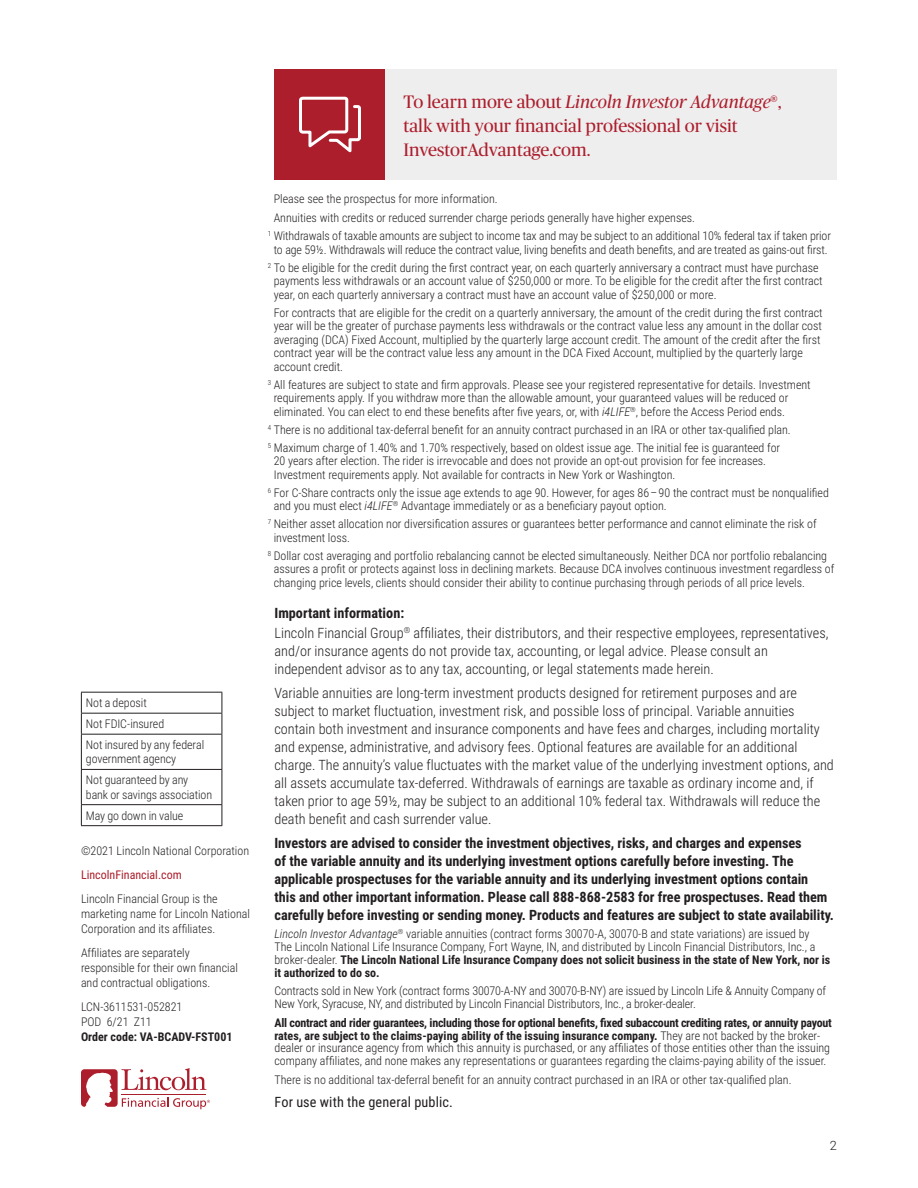
<style>
.page{position:relative;width:918px;height:1188px;background:#fff}
.page>*{position:absolute;margin:0;border:0;box-sizing:border-box;transform-origin:0 0}
.CTA{font:18px "Publico Headline";color:#ad1e2c}
.CTA-2{font:italic 18px "Publico Headline";color:#ad1e2c}
.Disclosure_-_9_5_12{font:300 14.25px/18px "Roboto Condensed";color:#231f20}
.Disclosure_-_9_5_12-2{font:700 14.25px/18px "Roboto Condensed";letter-spacing:-.005em;color:#231f20}
.Audience_Disclosure{font:14.25px "Roboto Condensed";letter-spacing:.01em;color:#231f20}
.t1{font:300 12.75px "Roboto";color:#231f20}
.Footnotes{font:300 12px/13.5px "Roboto Condensed";color:#231f20}
.Disclosure_-_8_10_Li{font:300 12px/12.8px "Roboto Condensed";color:#231f20}
.Bank_Box{font:300 12px/14.2px "Roboto Condensed";letter-spacing:-.005em;color:#231f20}
.Disclosure_-_8_10_Li-2{font:12px "Roboto Condensed";color:#ad1e2c}
.s1{font-weight:700}
.s2{font-style:normal}
.s3{font-style:italic}
</style>
<div class="page">
<hr style="left:81px;top:692px;width:141px;height:1px;background:#231f20">
<svg style="left:81px;top:693px;width:1px;height:41px"></svg>
<svg style="left:222px;top:693px;width:1px;height:41px"></svg>
<hr style="left:81px;top:713px;width:141px;height:1px;background:#231f20">
<hr style="left:81px;top:735px;width:1px;height:34px;background:#231f20">
<hr style="left:222px;top:735px;width:1px;height:34px;background:#231f20">
<hr style="left:81px;top:734px;width:141px;height:1px;background:#231f20">
<hr style="left:81px;top:770px;width:1px;height:34px;background:#231f20">
<hr style="left:222px;top:770px;width:1px;height:34px;background:#231f20">
<hr style="left:81px;top:769px;width:141px;height:1px;background:#231f20">
<hr style="left:81px;top:804px;width:141px;height:1px;background:#231f20">
<svg style="left:81px;top:805px;width:1px;height:20px"></svg>
<svg style="left:222px;top:805px;width:1px;height:20px"></svg>
<hr style="left:81px;top:825px;width:141px;height:1px;background:#231f20">
<div style="left:274px;top:69px;width:112px;height:111px;background:#ad1e2c"></div>
<div style="left:386px;top:69px;width:451px;height:111px;background:#eeeeef"></div>
<svg style="left:299px;top:97px;width:62px;height:56px"></svg>
<svg style="left:81px;top:1068px;width:129px;height:41px"></svg>
<p class="Bank_Box" style="left:86px;top:695px;width:62px">Not a deposit</p>
<p class="Bank_Box" style="left:86px;top:716px;width:80px">Not FDIC-insured</p>
<p class="Bank_Box" style="left:86px;top:737px;width:120px">Not insured by any federal government agency</p>
<p class="Bank_Box" style="left:86px;top:773px;width:128px">Not guaranteed by any bank or savings association</p>
<p class="Bank_Box" style="left:86px;top:808px;width:99px">May go down in value</p>
<p class="Disclosure_-_8_10_Li" style="left:81px;top:844px;width:170px">©2021 Lincoln National Corporation</p>
<p class="Disclosure_-_8_10_Li-2" style="left:81px;top:867px;width:102px">LincolnFinancial.com</p>
<p class="Disclosure_-_8_10_Li" style="left:81px;top:891px;width:170px;line-height:15px">Lincoln Financial Group is the marketing name for Lincoln National<br>Corporation and its affiliates.</p>
<p class="Disclosure_-_8_10_Li" style="left:81px;top:945px;width:158px;line-height:15px">Affiliates are separately responsible for their own financial and contractual obligations.</p>
<p class="Disclosure_-_8_10_Li" style="left:81px;top:999px;width:153px;line-height:15px">LCN-3611531-052821<br>POD 6/21 Z11<br><span class="s1">Order code: VA-BCADV-FST001</span></p>
<p class="CTA-2" style="left:404px;top:89px;width:380px"><span class="s2">To learn more about</span> Lincoln Investor Advantage<span class="s2">®,</span></p>
<p class="CTA" style="left:404px;top:113px;width:336px">talk with your financial professional or visit</p>
<p class="CTA" style="left:404px;top:137px;width:189px">InvestorAdvantage.com.</p>
<p class="Footnotes" style="left:274px;top:191px;width:226px">Please see the prospectus for more information.</p>
<p class="Footnotes" style="left:274px;top:211px;width:423px">Annuities with credits or reduced surrender charge periods generally have higher expenses.</p>
<p class="Footnotes" style="left:268px;top:229px;width:565px;text-align:center"><sup>1</sup> Withdrawals of taxable amounts are subject to income tax and may be subject to an additional 10% federal tax if taken prior to age 59½. Withdrawals will reduce the contract value, living benefits and death benefits, and are treated as gains-out first.</p>
<p class="Footnotes" style="left:274px;top:260px;width:550px;text-indent:-6px"><sup>2</sup> To be eligible for the credit during the first contract year, on each quarterly anniversary a contract must have purchase payments less withdrawals or an account value of $250,000 or more. To be eligible for the credit after the first contract year, on each quarterly anniversary a contract must have an account value of $250,000 or more.</p>
<p class="Footnotes" style="left:274px;top:305px;width:550px">For contracts that are eligible for the credit on a quarterly anniversary, the amount of the credit during the first contract year will be the greater of purchase payments less withdrawals or the contract value less any amount in the dollar cost averaging (DCA) Fixed Account, multiplied by the quarterly large account credit. The amount of the credit after the first contract year will be the contract value less any amount in the DCA Fixed Account, multiplied by the quarterly large account credit.</p>
<p class="Footnotes" style="left:274px;top:377px;width:539px;text-indent:-6px"><sup>3</sup> All features are subject to state and firm approvals. Please see your registered representative for details. Investment requirements apply. If you withdraw more than the allowable amount, your guaranteed values will be reduced or eliminated. You can elect to end these benefits after five years, or, with <span class="s3">i4LIFE</span><sup>®</sup>, before the Access Period ends.</p>
<p class="Footnotes" style="left:268px;top:422px;width:525px"><sup>4</sup> There is no additional tax-deferral benefit for an annuity contract purchased in an IRA or other tax-qualified plan.</p>
<p class="Footnotes" style="left:274px;top:440px;width:508px;text-indent:-6px"><sup>5</sup> Maximum charge of 1.40% and 1.70% respectively, based on oldest issue age. The initial fee is guaranteed for<br>20 years after election. The rider is irrevocable and does not provide an opt-out provision for fee increases.<br>Investment requirements apply. Not available for contracts in New York or Washington.</p>
<p class="Footnotes" style="left:274px;top:485px;width:557px;text-indent:-6px"><sup>6</sup> For C-Share contracts only the issue age extends to age 90. However, for ages 86 – 90 the contract must be nonqualified and you must elect <span class="s3">i4LIFE</span><sup>®</sup> Advantage immediately or as a beneficiary payout option.</p>
<p class="Footnotes" style="left:274px;top:517px;width:544px;text-indent:-6px"><sup>7</sup> Neither asset allocation nor diversification assures or guarantees better performance and cannot eliminate the risk of investment loss.</p>
<p class="Footnotes" style="left:274px;top:548px;width:562px;text-indent:-6px"><sup>8</sup> Dollar cost averaging and portfolio rebalancing cannot be elected simultaneously. Neither DCA nor portfolio rebalancing assures a profit or protects against loss in declining markets. Because DCA involves continuous investment regardless of changing price levels, clients should consider their ability to continue purchasing through periods of all price levels.</p>
<p class="Disclosure_-_9_5_12-2" style="left:274px;top:604px;width:131px">Important information:</p>
<p class="Disclosure_-_9_5_12" style="left:274px;top:623px;width:556px">Lincoln Financial Group<sup>®</sup> affiliates, their distributors, and their respective employees, representatives, and/or insurance agents do not provide tax, accounting, or legal advice. Please consult an independent advisor as to any tax, accounting, or legal statements made herein.</p>
<p class="Disclosure_-_9_5_12" style="left:274px;top:683px;width:561px">Variable annuities are long-term investment products designed for retirement purposes and are subject to market fluctuation, investment risk, and possible loss of principal. Variable annuities contain both investment and insurance components and have fees and charges, including mortality and expense, administrative, and advisory fees. Optional features are available for an additional charge. The annuity’s value fluctuates with the market value of the underlying investment options, and all assets accumulate tax-deferred. Withdrawals of earnings are taxable as ordinary income and, if taken prior to age 59½, may be subject to an additional 10% federal tax. Withdrawals will reduce the death benefit and cash surrender value.</p>
<p class="Disclosure_-_9_5_12-2" style="left:274px;top:833px;width:561px">Investors are advised to consider the investment objectives, risks, and charges and expenses<br>of the variable annuity and its underlying investment options carefully before investing. The applicable prospectuses for the variable annuity and its underlying investment options contain<br>this and other important information. Please call 888‑868‑2583 for free prospectuses. Read them carefully before investing or sending money. Products and features are subject to state availability.</p>
<p class="Disclosure_-_8_10_Li" style="left:274px;top:927px;width:557px"><span class="s3">Lincoln Investor Advantage</span><sup>®</sup> variable annuities (contract forms 30070-A, 30070-B and state variations) are issued by<br>The Lincoln National Life Insurance Company, Fort Wayne, IN, and distributed by Lincoln Financial Distributors, Inc., a broker-dealer. <span class="s1">The Lincoln National Life Insurance Company does not solicit business in the state of New York, nor is it authorized to do so.</span></p>
<p class="Disclosure_-_8_10_Li" style="left:274px;top:984px;width:553px">Contracts sold in New York (contract forms 30070-A-NY and 30070-B-NY) are issued by Lincoln Life &amp; Annuity Company of<br>New York, Syracuse, NY, and distributed by Lincoln Financial Distributors, Inc., a broker-dealer.</p>
<p class="Disclosure_-_8_10_Li" style="left:274px;top:1016px;width:559px"><span class="s1">All contract and rider guarantees, including those for optional benefits, fixed subaccount crediting rates, or annuity payout rates, are subject to the claims-paying ability of the issuing insurance company.</span> They are not backed by the broker&shy;dealer or insurance agency from which this annuity is purchased, or any affiliates of those entities other than the issuing company affiliates, and none makes any representations or guarantees regarding the claims-paying ability of the issuer.</p>
<p class="Disclosure_-_8_10_Li" style="left:274px;top:1073px;width:519px">There is no additional tax-deferral benefit for an annuity contract purchased in an IRA or other tax-qualified plan.</p>
<p class="Audience_Disclosure" style="left:274px;top:1092px;width:180px">For use with the general public.</p>
<p class="t1" style="left:830px;top:1137px;width:9px">2</p>
</div>
